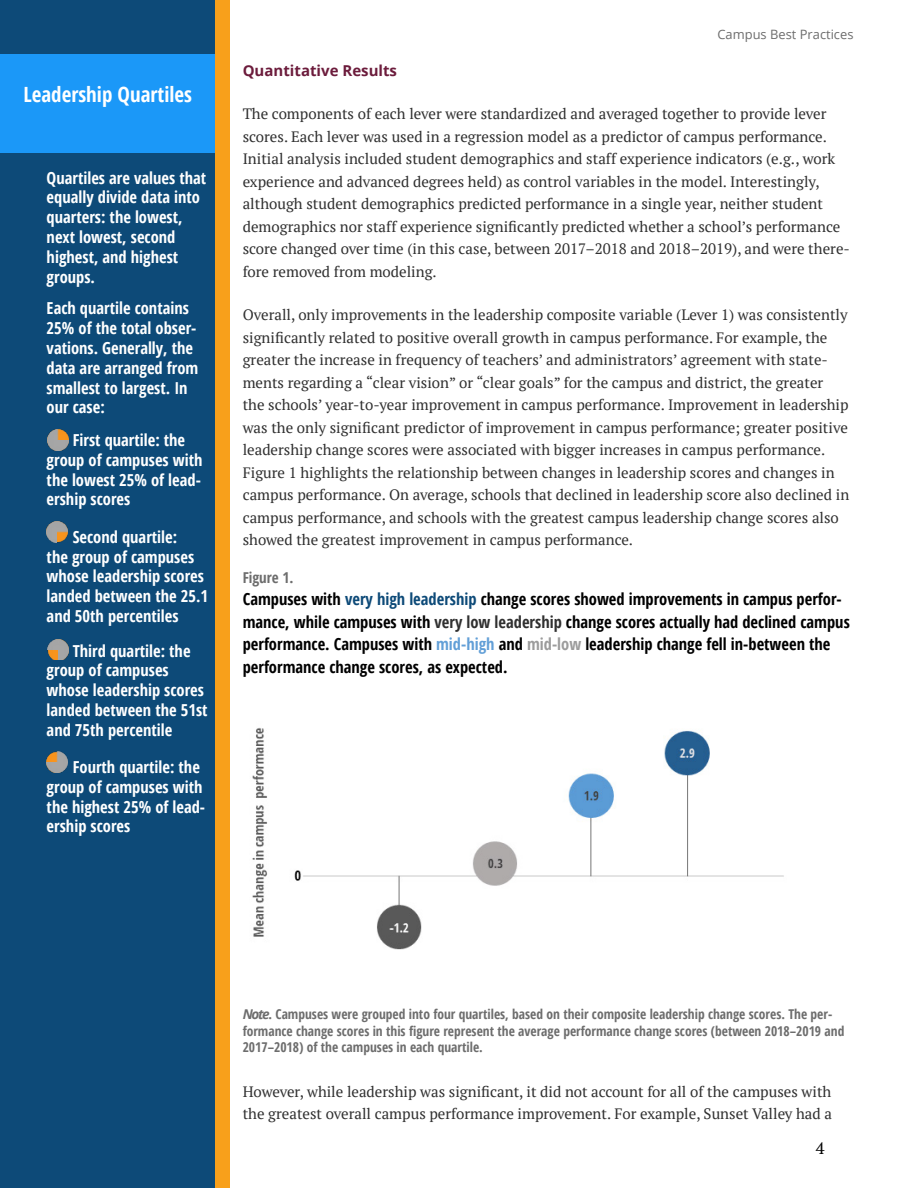
<style>
.page{position:relative;width:918px;height:1188px;background:#fff}
.page>*{position:absolute;margin:0;border:0;box-sizing:border-box;transform-origin:0 0}
.t1{font:700 condensed 21px "Open Sans";color:#fff}
.t2{font:700 condensed 16.5px/19.8px "Open Sans";color:#fff}
.t3{font:700 condensed 16.5px/22.5px "Open Sans";color:#000}
.t4{font:16.5px "PT Serif";color:#000}
.t5{font:15px/22.5px "PT Serif";color:#303030}
.t6{font:700 15px "Open Sans";color:#6c1c3c}
.t7{font:700 condensed 15px "Open Sans";color:#6d6d6d}
.t8{font:700 condensed 13.5px/16.2px "Open Sans";color:#6d6d6d}
.t9{font:12.9px "Open Sans";color:#6d6d6d}
.s1{color:#0d4a78}
.s2{color:#303030}
.s3{color:#629fd7}
.s4{color:#9c9c9c}
.s5{font-style:italic;font-stretch:normal}
</style>
<div class="page">
<img style="left:252px;top:727px;width:532px;height:223px">
<div style="left:0;top:0;width:223px;height:1188px;background:#0d4a78"></div>
<div style="left:0;top:54px;width:223px;height:99px;background:#1b98f8"></div>
<img style="left:47px;top:429px;width:21px;height:21px">
<img style="left:47px;top:521px;width:21px;height:21px">
<img style="left:47px;top:639px;width:21px;height:20px">
<img style="left:47px;top:751px;width:21px;height:21px">
<div style="left:216px;top:0;width:14px;height:1188px;background:#f8a01b"></div>
<h1 class="t1" style="left:23px;top:79px;width:170px">Leadership Quartiles</h1>
<p class="t2" style="left:47px;top:167px;width:161px">Quartiles are values that equally divide data into quarters: the lowest, next lowest, second highest, and highest groups.</p>
<p class="t2" style="left:47px;top:298px;width:153px">Each quartile contains<br>25% of the total obser&shy;vations. Generally, the data are arranged from smallest to largest. In our case:</p>
<p class="t2" style="left:47px;top:430px;width:157px;text-indent:26px">First quartile: the group of campuses with the lowest 25% of lead&shy;ership scores</p>
<p class="t2" style="left:47px;top:527px;width:163px;text-indent:26px">Second quartile:<br>the group of campuses whose leadership scores landed between the 25.1 and 50th percentiles</p>
<p class="t2" style="left:47px;top:640px;width:162px;text-indent:26px">Third quartile: the group of campuses whose leadership scores landed between the 51st and 75th percentile</p>
<p class="t2" style="left:47px;top:757px;width:160px;text-indent:26px">Fourth quartile: the group of campuses with the highest 25% of lead&shy;ership scores</p>
<p class="t9" style="left:718px;top:25px;width:137px">Campus Best Practices</p>
<p class="t6" style="left:243px;top:60px;width:156px">Quantitative Results</p>
<p class="t5" style="left:243px;top:103px;width:609px">The components of each lever were standardized and averaged together to provide lever scores. Each lever was used in a regression model as a predictor of campus performance.<br>Initial analysis included student demographics and staff experience indicators (e.g., work experience and advanced degrees held) as control variables in the model. Interestingly, although student demographics predicted performance in a single year, neither student demographics nor staff experience significantly predicted whether a school’s performance score changed over time (in this case, between 2017–2018 and 2018–2019), and were there&shy;fore removed from modeling.</p>
<p class="t5" style="left:243px;top:304px;width:608px">Overall, only improvements in the leadership composite variable (Lever 1) was consistently significantly related to positive overall growth in campus performance. For example, the greater the increase in frequency of teachers’ and administrators’ agreement with state&shy;ments regarding a “clear vision” or “clear goals” for the campus and district, the greater<br>the schools’ year-to-year improvement in campus performance. Improvement in leadership was the only significant predictor of improvement in campus performance; greater positive leadership change scores were associated with bigger increases in campus performance.<br>Figure 1 highlights the relationship between changes in leadership scores and changes in campus performance. On average, schools that declined in leadership score also declined in campus performance, and schools with the greatest campus leadership change scores also showed the greatest improvement in campus performance.</p>
<p class="t7" style="left:243px;top:567px;width:52px">Figure 1.</p>
<p class="t3" style="left:243px;top:588px;width:609px">Campuses with <span class="s1">very high leadership</span> change scores showed improvements in campus perfor&shy;mance, while campuses with <span class="s2">very low leadership</span> change scores actually had declined campus performance. Campuses with <span class="s3">mid-high</span> and <span class="s4">mid-low</span> leadership change fell in-between the performance change scores, as expected.</p>
<p class="t8" style="left:243px;top:1006px;width:603px"><span class="s5">Note</span>. Campuses were grouped into four quartiles, based on their composite leadership change scores. The per&shy;formance change scores in this figure represent the average performance change scores (between 2018–2019 and<br>2017–2018) of the campuses in each quartile.</p>
<p class="t5" style="left:243px;top:1080px;width:591px">However, while leadership was significant, it did not account for all of the campuses with the greatest overall campus performance improvement. For example, Sunset Valley had a</p>
<p class="t4" style="left:816px;top:1137px;width:10px">4</p>
</div>
